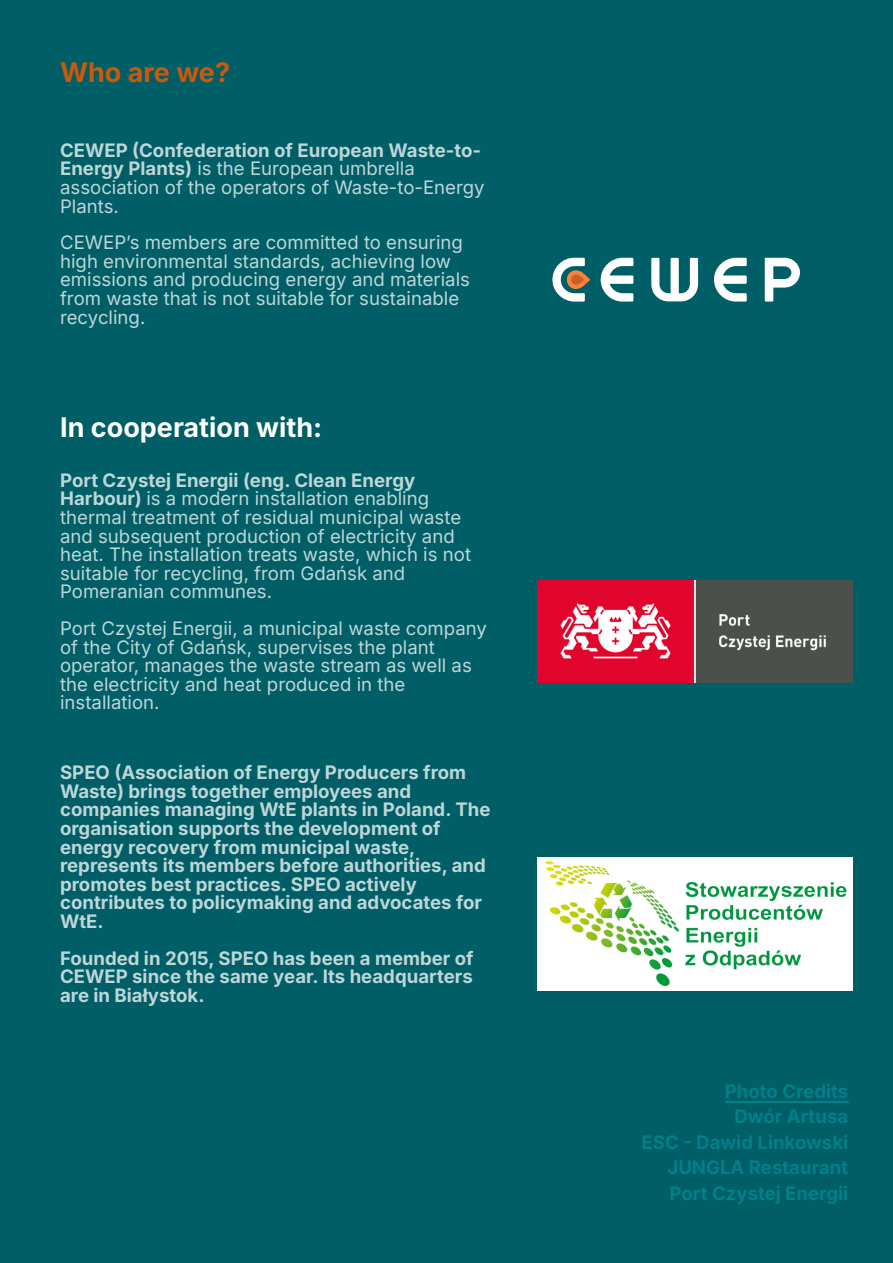
<style>
.page{position:relative;width:893px;height:1263px;background:#005e66}
.page>*{position:absolute;margin:0;border:0;box-sizing:border-box;transform-origin:0 0}
.t1{font:700 27px "Inter";color:#fff}
.t2{font:700 27px "Inter";color:#cc590a}
.t3{font:18.6px "Inter";color:rgb(255 255 255/.75)}
.t4{font:700 18.6px "Inter";color:rgb(255 255 255/.75)}
.t5{font:700 18.6px "Inter";color:#00808a}
.s1{font-weight:700}
</style>
<div class="page">
<svg style="left:600px;top:258px;width:33px;height:44px"></svg>
<svg style="left:651px;top:258px;width:47px;height:43px"></svg>
<svg style="left:765px;top:258px;width:35px;height:44px"></svg>
<svg style="left:714px;top:258px;width:33px;height:44px"></svg>
<svg style="left:552px;top:258px;width:38px;height:44px"></svg>
<img style="left:538px;top:580px;width:315px;height:103px">
<img style="left:538px;top:858px;width:315px;height:132px">
<hr style="left:725px;top:1101px;width:123px;height:1px;background:#00808a">
<p class="t2" style="left:60px;top:55px;width:172px">Who are we?</p>
<p class="t4" style="left:60px;top:139px;width:423px">CEWEP (Confederation of European Waste-to-</p>
<p class="t3" style="left:60px;top:157px;width:356px"><span class="s1">Energy Plants)</span> is the European umbrella</p>
<p class="t3" style="left:60px;top:176px;width:426px">association of the operators of Waste-to-Energy</p>
<p class="t3" style="left:60px;top:195px;width:60px">Plants.</p>
<p class="t3" style="left:60px;top:231px;width:404px">CEWEPʼs members are committed to ensuring</p>
<p class="t3" style="left:60px;top:250px;width:392px">high environmental standards, achieving low</p>
<p class="t3" style="left:60px;top:268px;width:411px">emissions and producing energy and materials</p>
<p class="t3" style="left:60px;top:287px;width:401px">from waste that is not suitable for sustainable</p>
<p class="t3" style="left:60px;top:306px;width:87px">recycling.</p>
<p class="t1" style="left:60px;top:411px;width:264px">In cooperation with:</p>
<p class="t4" style="left:60px;top:469px;width:357px">Port Czystej Energii (eng. Clean Energy</p>
<p class="t3" style="left:60px;top:487px;width:371px"><span class="s1">Harbour)</span> is a modern installation enabling</p>
<p class="t3" style="left:60px;top:506px;width:403px">thermal treatment of residual municipal waste</p>
<p class="t3" style="left:60px;top:524px;width:396px">and subsequent production of electricity and</p>
<p class="t3" style="left:60px;top:543px;width:412px">heat. The installation treats waste, which is not</p>
<p class="t3" style="left:60px;top:562px;width:347px">suitable for recycling, from Gdańsk and</p>
<p class="t3" style="left:60px;top:580px;width:214px">Pomeranian communes.</p>
<p class="t3" style="left:60px;top:617px;width:428px">Port Czystej Energii, a municipal waste company</p>
<p class="t3" style="left:60px;top:635px;width:376px">of the City of Gdańsk, supervises the plant</p>
<p class="t3" style="left:60px;top:654px;width:413px">operator, manages the waste stream as well as</p>
<p class="t3" style="left:60px;top:673px;width:347px">the electricity and heat produced in the</p>
<p class="t3" style="left:60px;top:691px;width:101px">installation.</p>
<p class="t4" style="left:60px;top:761px;width:408px">SPEO (Association of Energy Producers from</p>
<p class="t4" style="left:60px;top:780px;width:353px">Waste) brings together employees and</p>
<p class="t4" style="left:60px;top:798px;width:432px">companies managing WtE plants in Poland. The</p>
<p class="t4" style="left:60px;top:817px;width:382px">organisation supports the development of</p>
<p class="t4" style="left:60px;top:836px;width:357px">energy recovery from municipal waste,</p>
<p class="t4" style="left:60px;top:854px;width:427px">represents its members before authorities, and</p>
<p class="t4" style="left:60px;top:873px;width:358px">promotes best practices. SPEO actively</p>
<p class="t4" style="left:60px;top:891px;width:423px">contributes to policymaking and advocates for</p>
<p class="t4" style="left:60px;top:910px;width:45px">WtE.</p>
<p class="t4" style="left:60px;top:947px;width:415px">Founded in 2015, SPEO has been a member of</p>
<p class="t4" style="left:60px;top:965px;width:414px">CEWEP since the same year. Its headquarters</p>
<p class="t4" style="left:60px;top:984px;width:146px">are in Białystok.</p>
<p class="t5" style="left:725px;top:1080px;width:125px">Photo Credits</p>
<p class="t5" style="left:734px;top:1105px;width:115px">Dwór Artusa</p>
<p class="t5" style="left:641px;top:1131px;width:208px">ESC - Dawid Linkowski</p>
<p class="t5" style="left:667px;top:1156px;width:182px">JUNGLA Restaurant</p>
<p class="t5" style="left:670px;top:1182px;width:180px">Port Czystej Energii</p>
</div>
